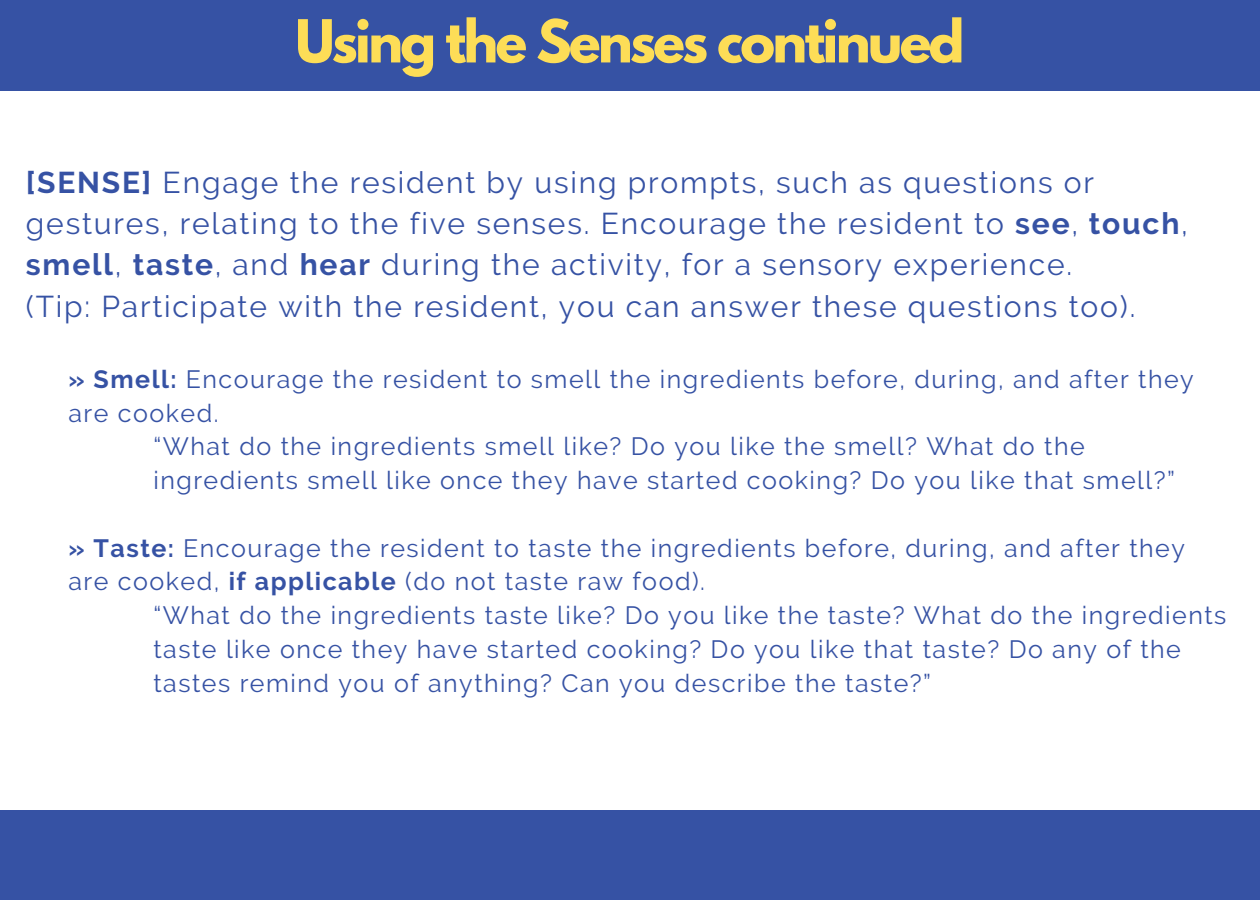
<style>
.page{position:relative;width:1260px;height:900px;background:#fff}
.page>*{position:absolute;margin:0;border:0;box-sizing:border-box;transform-origin:0 0}
.t1{font:700 52.5px "League Spartan";letter-spacing:-.05em;color:#fddd57}
.t2{font:30px/41.2px "Raleway";letter-spacing:.06em;color:#3652a4}
.t3{font:25px/33.8px "Raleway";letter-spacing:.06em;color:#3652a4}
.s1{font-weight:700}
</style>
<div class="page">
<div style="left:0;top:0;width:1260px;height:90px;background:#3652a4"></div>
<div style="left:0;top:810px;width:1260px;height:90px;background:#3652a4"></div>
<p class="t1" style="left:295px;top:15px;width:671px">Using the Senses continued</p>
<p class="t2" style="left:26px;top:162px;width:1164px"><span class="s1">[SENSE]</span> Engage the resident by using prompts, such as questions or gestures, relating to the five senses. Encourage the resident to <span class="s1">see</span>, <span class="s1">touch</span>, <span class="s1">smell</span>, <span class="s1">taste</span>, and <span class="s1">hear</span> during the activity, for a sensory experience.</p>
<p class="t2" style="left:26px;top:286px;width:1111px">(Tip: Participate with the resident, you can answer these questions too).</p>
<p class="t3" style="left:68px;top:362px;width:1127px"><span class="s1">» Smell:</span> Encourage the resident to smell the ingredients before, during, and after they are cooked.</p>
<p class="t3" style="left:153px;top:430px;width:1023px">“What do the ingredients smell like? Do you like the smell? What do the ingredients smell like once they have started cooking? Do you like that smell?”</p>
<p class="t3" style="left:68px;top:531px;width:1118px"><span class="s1">» Taste:</span> Encourage the resident to taste the ingredients before, during, and after they are cooked, <span class="s1">if applicable</span> (do not taste raw food).</p>
<p class="t3" style="left:153px;top:599px;width:1075px">“What do the ingredients taste like? Do you like the taste? What do the ingredients taste like once they have started cooking? Do you like that taste? Do any of the tastes remind you of anything? Can you describe the taste?”</p>
</div>
